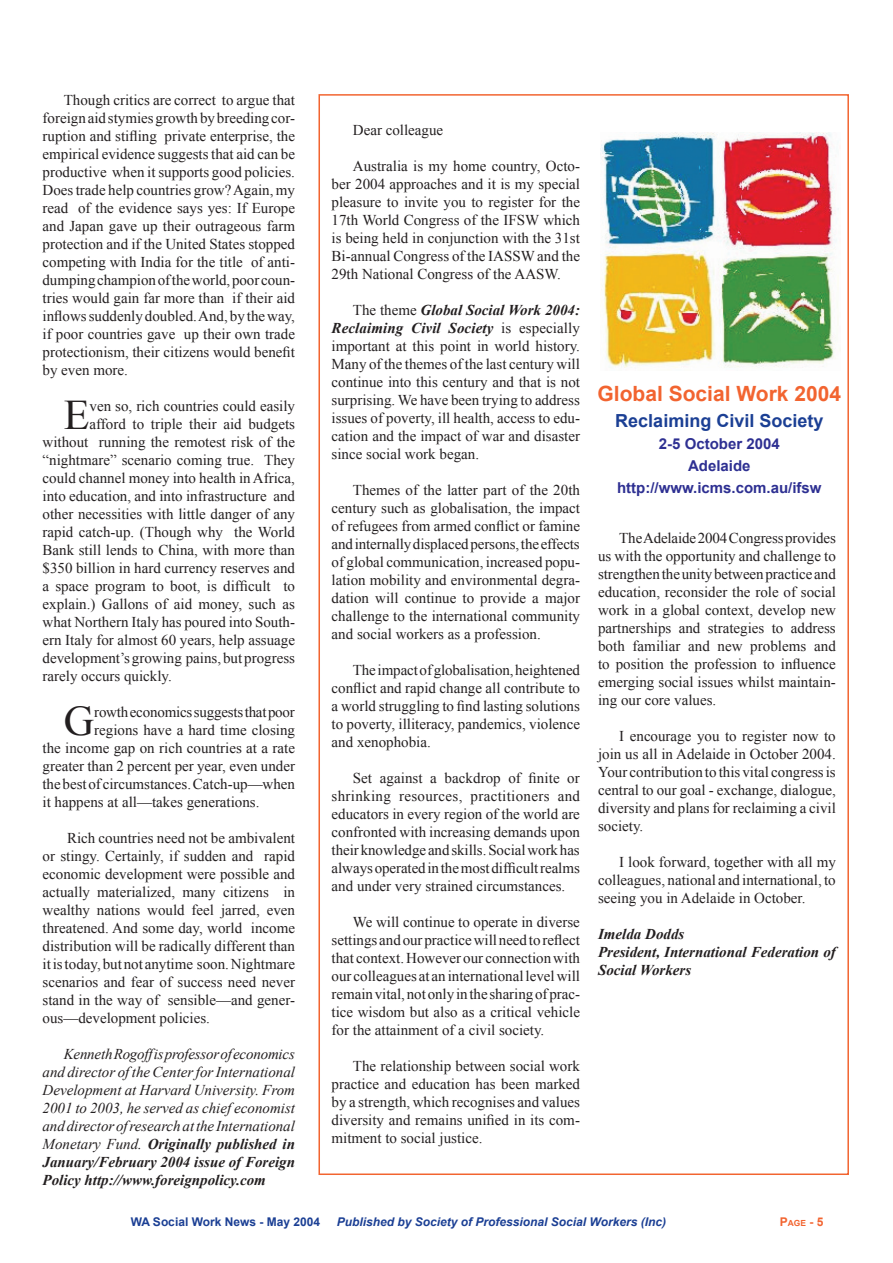
<style>
.page{position:relative;width:893px;height:1263px;background:#fff}
.page>*{position:absolute;margin:0;border:0;box-sizing:border-box;transform-origin:0 0}
.t1{font:42.15px "Times New Roman";color:#231f20}
.t2{font:700 21px "Arial";color:#f26430}
.t3{font:700 18px "Arial";color:#1b3f94}
.t4{font:15px/18px "Times New Roman";color:#231f20;text-align:justify}
.t5{font:italic 15px/18px "Times New Roman";color:#231f20;text-align:justify}
.t6{font:italic 700 15px/18px "Times New Roman";color:#231f20}
.t7{font:700 15px/22.4px "Arial";color:#2e3092;text-align:center}
.t8{font:italic 700 12px "Arial";color:#1b3f94}
.t9{font:700 12px "Arial";color:#1b3f94}
.t10{font:700 12px "Arial";color:#f26430}
.s1{font-weight:700}
.s2{font-weight:700;font-style:italic}
.s3{font-size:8.4px}
</style>
<div class="page">
<img style="left:600px;top:132px;width:239px;height:236px">
<p class="t4" style="left:43px;top:91px;width:254px;text-indent:21px">Though critics are correct to argue that foreign aid stymies growth by breeding cor&shy;ruption and stifling private enterprise, the empirical evidence suggests that aid can be productive when it supports good policies.<br>Does trade help countries grow? Again, my read of the evidence says yes: If Europe and Japan gave up their outrageous farm protection and if the United States stopped competing with India for the title of anti&shy;dumping champion of the world, poor coun&shy;tries would gain far more than if their aid inflows suddenly doubled. And, by the way, if poor countries gave up their own trade protectionism, their citizens would benefit by even more.</p>
<h1 class="t1" style="left:64px;top:390px;width:27px">E</h1>
<p class="t4" style="left:90px;top:397px;width:207px">ven so, rich countries could easily</p>
<p class="t4" style="left:90px;top:415px;width:207px">afford to triple their aid budgets</p>
<p class="t4" style="left:43px;top:433px;width:254px">without running the remotest risk of the</p>
<p class="t4" style="left:43px;top:451px;width:254px">“nightmare” scenario coming true. They</p>
<p class="t4" style="left:43px;top:469px;width:254px">could channel money into health in Africa,</p>
<p class="t4" style="left:43px;top:487px;width:254px">into education, and into infrastructure and</p>
<p class="t4" style="left:43px;top:505px;width:254px">other necessities with little danger of any</p>
<p class="t4" style="left:43px;top:523px;width:254px">rapid catch-up. (Though why the World</p>
<p class="t4" style="left:43px;top:541px;width:254px">Bank still lends to China, with more than</p>
<p class="t4" style="left:43px;top:559px;width:254px">$350 billion in hard currency reserves and</p>
<p class="t4" style="left:43px;top:577px;width:254px">a space program to boot, is difficult to</p>
<p class="t4" style="left:43px;top:595px;width:254px">explain.) Gallons of aid money, such as</p>
<p class="t4" style="left:43px;top:613px;width:254px">what Northern Italy has poured into South-</p>
<p class="t4" style="left:43px;top:631px;width:254px">ern Italy for almost 60 years, help assuage</p>
<p class="t4" style="left:43px;top:649px;width:254px">development’s growing pains, but progress</p>
<p class="t4" style="left:43px;top:667px;width:131px">rarely occurs quickly.</p>
<h1 class="t1" style="left:64px;top:696px;width:32px">G</h1>
<p class="t4" style="left:94px;top:703px;width:202px">rowth economics suggests that poor</p>
<p class="t4" style="left:94px;top:721px;width:202px">regions have a hard time closing</p>
<p class="t4" style="left:43px;top:739px;width:254px">the income gap on rich countries at a rate</p>
<p class="t4" style="left:43px;top:757px;width:254px">greater than 2 percent per year, even under</p>
<p class="t4" style="left:43px;top:775px;width:254px">the best of circumstances. Catch-up—when</p>
<p class="t4" style="left:43px;top:793px;width:219px">it happens at all—takes generations.</p>
<p class="t4" style="left:43px;top:829px;width:254px;text-indent:25px">Rich countries need not be ambivalent or stingy. Certainly, if sudden and rapid economic development were possible and actually materialized, many citizens in wealthy nations would feel jarred, even threatened. And some day, world income distribution will be radically different than it is today, but not anytime soon. Nightmare scenarios and fear of success need never stand in the way of sensible—and gener&shy;ous—development policies.</p>
<p class="t5" style="left:43px;top:1045px;width:254px;text-indent:21px">Kenneth Rogoff is professor of economics and director of the Center for International Development at Harvard University. From 2001 to 2003, he served as chief economist and director of research at the International Monetary Fund. <span class="s1">Originally published in January/February 2004 issue of Foreign Policy http://www.foreignpolicy.com</span></p>
<p class="t4" style="left:353px;top:121px;width:92px">Dear colleague</p>
<p class="t4" style="left:332px;top:157px;width:250px;text-indent:21px">Australia is my home country, Octo&shy;ber 2004 approaches and it is my special pleasure to invite you to register for the 17th World Congress of the IFSW which is being held in conjunction with the 31st Bi-annual Congress of the IASSW and the 29th National Congress of the AASW.</p>
<p class="t4" style="left:332px;top:301px;width:250px;text-indent:21px">The theme <span class="s2">Global Social Work 2004:<br>Reclaiming Civil Society</span> is especially important at this point in world history.<br>Many of the themes of the last century will continue into this century and that is not surprising. We have been trying to address issues of poverty, ill health, access to edu&shy;cation and the impact of war and disaster since social work began.</p>
<p class="t4" style="left:332px;top:481px;width:250px;text-indent:21px">Themes of the latter part of the 20th century such as globalisation, the impact of refugees from armed conflict or famine and internally displaced persons, the effects of global communication, increased popu&shy;lation mobility and environmental degra&shy;dation will continue to provide a major challenge to the international community and social workers as a profession.</p>
<p class="t4" style="left:332px;top:661px;width:250px;text-indent:21px">The impact of globalisation, heightened conflict and rapid change all contribute to a world struggling to find lasting solutions to poverty, illiteracy, pandemics, violence and xenophobia.</p>
<p class="t4" style="left:332px;top:769px;width:250px;text-indent:21px">Set against a backdrop of finite or shrinking resources, practitioners and educators in every region of the world are confronted with increasing demands upon their knowledge and skills. Social work has always operated in the most difficult realms and under very strained circumstances.</p>
<p class="t4" style="left:332px;top:913px;width:250px;text-indent:21px">We will continue to operate in diverse settings and our practice will need to reflect that context. However our connection with our colleagues at an international level will remain vital, not only in the sharing of prac&shy;tice wisdom but also as a critical vehicle for the attainment of a civil society.</p>
<p class="t4" style="left:332px;top:1057px;width:250px;text-indent:21px">The relationship between social work practice and education has been marked by a strength, which recognises and values diversity and remains unified in its com&shy;mitment to social justice.</p>
<h2 class="t2" style="left:598px;top:381px;width:245px">Global Social Work 2004</h2>
<p class="t3" style="left:615px;top:410px;width:210px">Reclaiming Civil Society</p>
<p class="t7" style="left:617px;top:432px;width:206px">2-5 October 2004<br>Adelaide http://www.icms.com.au/ifsw</p>
<p class="t4" style="left:598px;top:529px;width:239px;text-indent:21px">The Adelaide 2004 Congress provides us with the opportunity and challenge to strengthen the unity between practice and education, reconsider the role of social work in a global context, develop new partnerships and strategies to address both familiar and new problems and to position the profession to influence emerging social issues whilst maintain&shy;ing our core values.</p>
<p class="t4" style="left:598px;top:727px;width:239px;text-indent:21px">I encourage you to register now to join us all in Adelaide in October 2004.<br>Your contribution to this vital congress is central to our goal - exchange, dialogue, diversity and plans for reclaiming a civil society.</p>
<p class="t4" style="left:598px;top:853px;width:239px;text-indent:21px">I look forward, together with all my colleagues, national and international, to seeing you in Adelaide in October.</p>
<p class="t6" style="left:598px;top:925px;width:239px">Imelda Dodds<br>President, International Federation of<br>Social Workers</p>
<p class="t9" style="left:131px;top:1214px;width:191px">WA Social Work News - May 2004</p>
<p class="t8" style="left:337px;top:1214px;width:331px">Published by Society of Professional Social Workers (Inc)</p>
<p class="t10" style="left:780px;top:1214px;width:45px">P<span class="s3">AGE</span> - 5</p>
</div>
